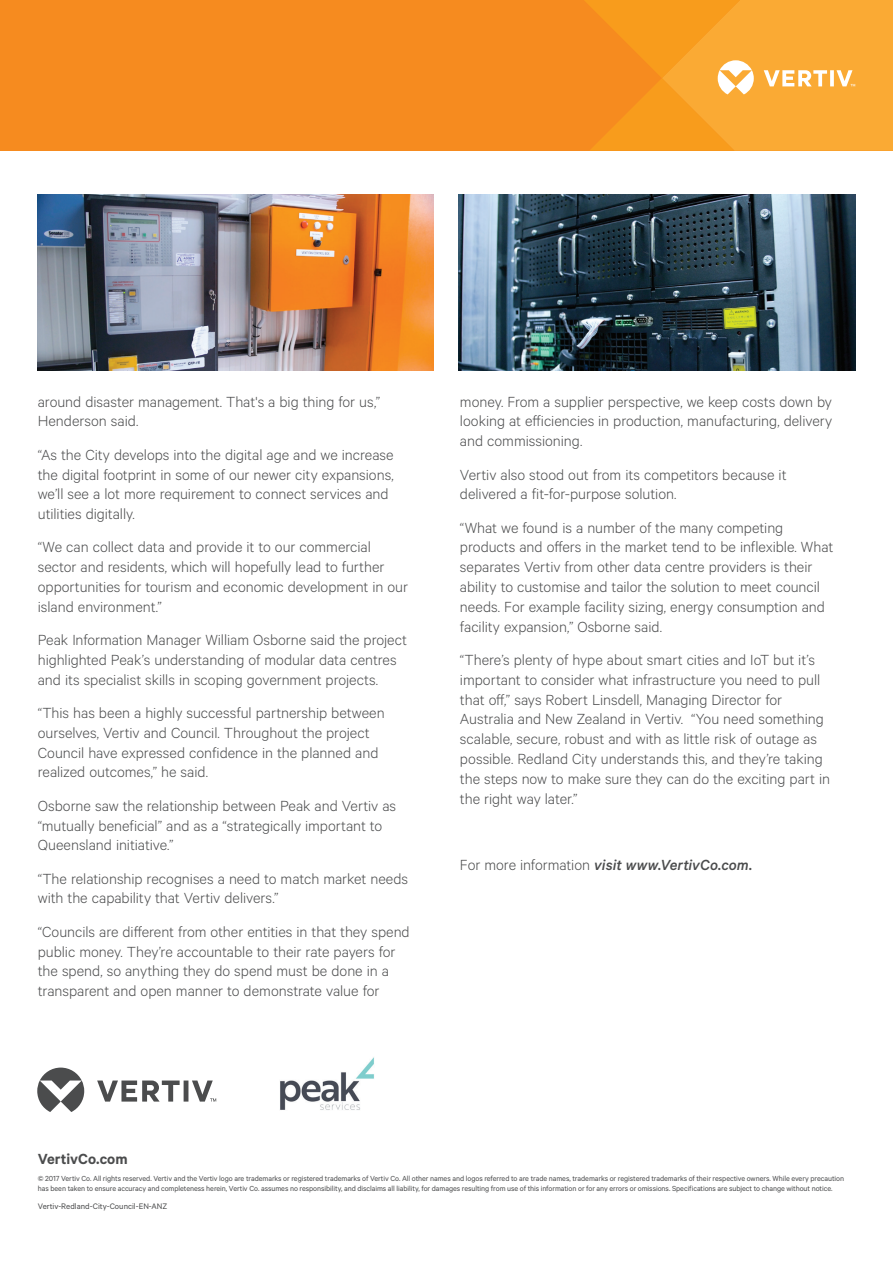
<style>
.page{position:relative;width:893px;height:1263px;background:#fff}
.page>*{position:absolute;margin:0;border:0;box-sizing:border-box;transform-origin:0 0}
.t1{font:300 16.5px/19.8px "Calibre";color:#4b4c4d}
.t2{font:italic 500 16.5px "Calibre";color:#4b4c4d}
.t3{font:600 16.5px "Calibre";color:#4b4c4d}
.t4{font:9px "Calibre";color:#4b4c4d}
.t5{font:8.25px/9.8px "Calibre";letter-spacing:-.01em;color:#4b4c4d}
.s1{font-weight:300;font-style:normal}
</style>
<div class="page">
<div style="left:1px;top:0;width:583px;height:151px;background:#f68b1f"></div>
<hr style="left:0;top:0;width:1px;height:151px;background:#f68b1f">
<svg style="left:584px;top:0;width:309px;height:151px;background:#f9a431"></svg>
<img style="left:37px;top:194px;width:397px;height:176px">
<img style="left:458px;top:194px;width:397px;height:176px">
<svg style="left:37px;top:1067px;width:179px;height:45px"></svg>
<img style="left:280px;top:1057px;width:94px;height:53px">
<p class="t1" style="left:38px;top:391px;width:344px">around disaster management. That's a big thing for us,”<br>Henderson said.</p>
<p class="t1" style="left:38px;top:444px;width:358px">“As the City develops into the digital age and we increase the digital footprint in some of our newer city expansions, we’ll see a lot more requirement to connect services and utilities digitally.</p>
<p class="t1" style="left:38px;top:537px;width:372px">“We can collect data and provide it to our commercial sector and residents, which will hopefully lead to further opportunities for tourism and economic development in our island environment.”</p>
<p class="t1" style="left:38px;top:629px;width:371px">Peak Information Manager William Osborne said the project highlighted Peak’s understanding of modular data centres and its specialist skills in scoping government projects.</p>
<p class="t1" style="left:38px;top:702px;width:348px">“This has been a highly successful partnership between ourselves, Vertiv and Council. Throughout the project Council have expressed confidence in the planned and realized outcomes,” he said.</p>
<p class="t1" style="left:38px;top:795px;width:360px">Osborne saw the relationship between Peak and Vertiv as “mutually beneficial” and as a “strategically important to<br>Queensland initiative.”</p>
<p class="t1" style="left:38px;top:868px;width:372px">“The relationship recognises a need to match market needs with the capability that Vertiv delivers.”</p>
<p class="t1" style="left:38px;top:921px;width:373px">“Councils are different from other entities in that they spend public money. They’re accountable to their rate payers for the spend, so anything they do spend must be done in a transparent and open manner to demonstrate value for</p>
<p class="t1" style="left:460px;top:391px;width:374px;text-align:justify">money. From a supplier perspective, we keep costs down by looking at efficiencies in production, manufacturing, delivery and commissioning.</p>
<p class="t1" style="left:460px;top:464px;width:328px">Vertiv also stood out from its competitors because it delivered a fit-for-purpose solution.</p>
<p class="t1" style="left:460px;top:517px;width:375px">“What we found is a number of the many competing products and offers in the market tend to be inflexible. What separates Vertiv from other data centre providers is their ability to customise and tailor the solution to meet council needs. For example facility sizing, energy consumption and facility expansion,” Osborne said.</p>
<p class="t1" style="left:460px;top:649px;width:372px">“There’s plenty of hype about smart cities and IoT but it’s important to consider what infrastructure you need to pull that off,” says Robert Linsdell, Managing Director for Australia and New Zealand in Vertiv. “You need something scalable, secure, robust and with as little risk of outage as possible. Redland City understands this, and they’re taking the steps now to make sure they can do the exciting part in the right way later.”</p>
<p class="t2" style="left:460px;top:855px;width:294px"><span class="s1">For more information</span> visit www.VertivCo.com.</p>
<p class="t3" style="left:38px;top:1149px;width:91px">VertivCo.com</p>
<p class="t5" style="left:38px;top:1173px;width:808px">© 2017 Vertiv Co. All rights reserved. Vertiv and the Vertiv logo are trademarks or registered trademarks of Vertiv Co. All other names and logos referred to are trade names, trademarks or registered trademarks of their respective owners. While every precaution has been taken to ensure accuracy and completeness herein, Vertiv Co. assumes no responsibility, and disclaims all liability, for damages resulting from use of this information or for any errors or omissions. Specifications are subject to change without notice.</p>
<p class="t4" style="left:38px;top:1201px;width:131px">Vertiv-Redland-City-Council-EN-ANZ</p>
</div>
